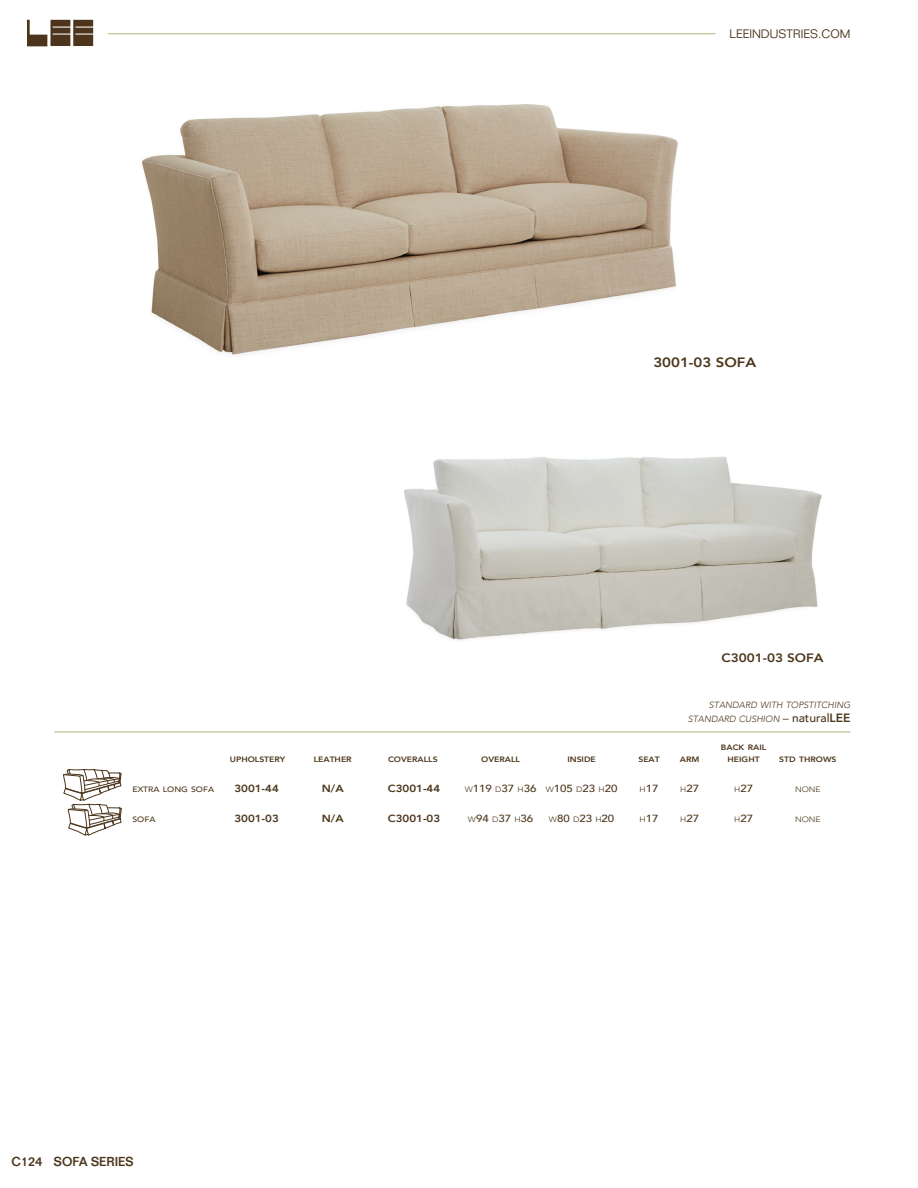
<style>
.page{position:relative;width:918px;height:1188px;background:#fff}
.page>*{position:absolute;margin:0;border:0;box-sizing:border-box;transform-origin:0 0}
.t1{font:800 13.5px "Avenir";color:#4c351b;scale:1.11 1}
.t2{font:500 12.75px "Folio";color:#4c351b}
.t3{font:800 12.15px "Avenir";color:#4c351b;scale:1.11 1}
.t4{font:300 12px "Folio";color:#4c351b}
.t5{font:500 10.35px "Avenir";color:#4c351b;scale:1.11 1}
.t6{font:800 10.35px "Avenir";color:#4c351b;scale:1.11 1}
.t7{font:italic 300 9px/14.4px "Avenir";color:#4c351b;text-align:right}
.t8{font:800 7.8px "Avenir";color:#4c351b;scale:1.11 1}
.t9{font:500 7.8px "Avenir";color:#4c351b;scale:1.11 1}
.t10{font:300 7.8px "Avenir";color:#4c351b;scale:1.11 1}
.s1{font-style:normal;font-size:12px}
.s2{font-weight:500;font-style:normal;font-size:12px}
.s3{font-weight:800;font-style:normal;font-size:12px}
.s4{font-weight:300;font-size:7.8px}
</style>
<div class="page">
<hr style="left:108px;top:33px;width:608px;height:1px;background:#b1b579">
<svg style="left:26px;top:20px;width:67px;height:27px"></svg>
<hr style="left:54px;top:732px;width:796px;height:1px;background:#b1b579">
<img style="left:142px;top:104px;width:536px;height:251px">
<img style="left:404px;top:456px;width:418px;height:184px">
<svg style="left:63px;top:769px;width:59px;height:66px"></svg>
<h3 class="t4" style="left:730px;top:27px;width:122px">LEEINDUSTRIES.COM</h3>
<h1 class="t1" style="left:653px;top:351px;width:94px">3001-03 SOFA</h1>
<h3 class="t3" style="left:722px;top:648px;width:93px">C3001-03 SOFA</h3>
<p class="t7" style="left:688px;top:698px;width:164px">STANDARD WITH TOPSTITCHING<br>STANDARD CUSHION <span class="s1">–</span> <span class="s2">natural</span><span class="s3">LEE</span></p>
<p class="t8" style="left:721px;top:741px;width:43px">BACK RAIL</p>
<p class="t8" style="left:230px;top:753px;width:52px">UPHOLSTERY</p>
<p class="t8" style="left:314px;top:753px;width:36px">LEATHER</p>
<p class="t8" style="left:388px;top:753px;width:46px">COVERALLS</p>
<p class="t8" style="left:481px;top:753px;width:36px">OVERALL</p>
<p class="t8" style="left:567px;top:753px;width:27px">INSIDE</p>
<p class="t8" style="left:638px;top:753px;width:21px">SEAT</p>
<p class="t8" style="left:680px;top:753px;width:19px">ARM</p>
<p class="t8" style="left:728px;top:753px;width:30px">HEIGHT</p>
<p class="t8" style="left:779px;top:753px;width:53px">STD THROWS</p>
<p class="t9" style="left:132px;top:782px;width:75px">EXTRA LONG SOFA</p>
<h3 class="t6" style="left:234px;top:780px;width:57px">3001-44 N</h3>
<h3 class="t6" style="left:331px;top:780px;width:19px">/AC</h3>
<h3 class="t6" style="left:396px;top:780px;width:42px">3001-44</h3>
<h3 class="t5" style="left:465px;top:779px;width:139px"><span class="s4">W</span>119 <span class="s4">D</span>37 <span class="s4">H</span>36 <span class="s4">W</span>105 <span class="s4">D</span>23 <span class="s4">H</span>20</h3>
<h3 class="t5" style="left:640px;top:779px;width:19px"><span class="s4">H</span>17</h3>
<h3 class="t5" style="left:680px;top:779px;width:19px"><span class="s4">H</span>27</h3>
<h3 class="t5" style="left:734px;top:779px;width:19px"><span class="s4">H</span>27</h3>
<p class="t10" style="left:795px;top:784px;width:25px">NONE</p>
<p class="t9" style="left:132px;top:812px;width:22px">SOFA</p>
<h3 class="t6" style="left:234px;top:810px;width:57px">3001-03 N</h3>
<h3 class="t6" style="left:331px;top:810px;width:19px">/AC</h3>
<h3 class="t6" style="left:396px;top:810px;width:42px">3001-03</h3>
<h3 class="t5" style="left:468px;top:809px;width:60px"><span class="s4">W</span>94 <span class="s4">D</span>37 <span class="s4">H</span>36</h3>
<h3 class="t5" style="left:549px;top:809px;width:60px"><span class="s4">W</span>80 <span class="s4">D</span>23 <span class="s4">H</span>20</h3>
<h3 class="t5" style="left:640px;top:809px;width:19px"><span class="s4">H</span>17</h3>
<h3 class="t5" style="left:680px;top:809px;width:19px"><span class="s4">H</span>27</h3>
<h3 class="t5" style="left:734px;top:809px;width:19px"><span class="s4">H</span>27</h3>
<p class="t10" style="left:795px;top:814px;width:25px">NONE</p>
<h2 class="t2" style="left:12px;top:1154px;width:123px">C124 SOFA SERIES</h2>
</div>
